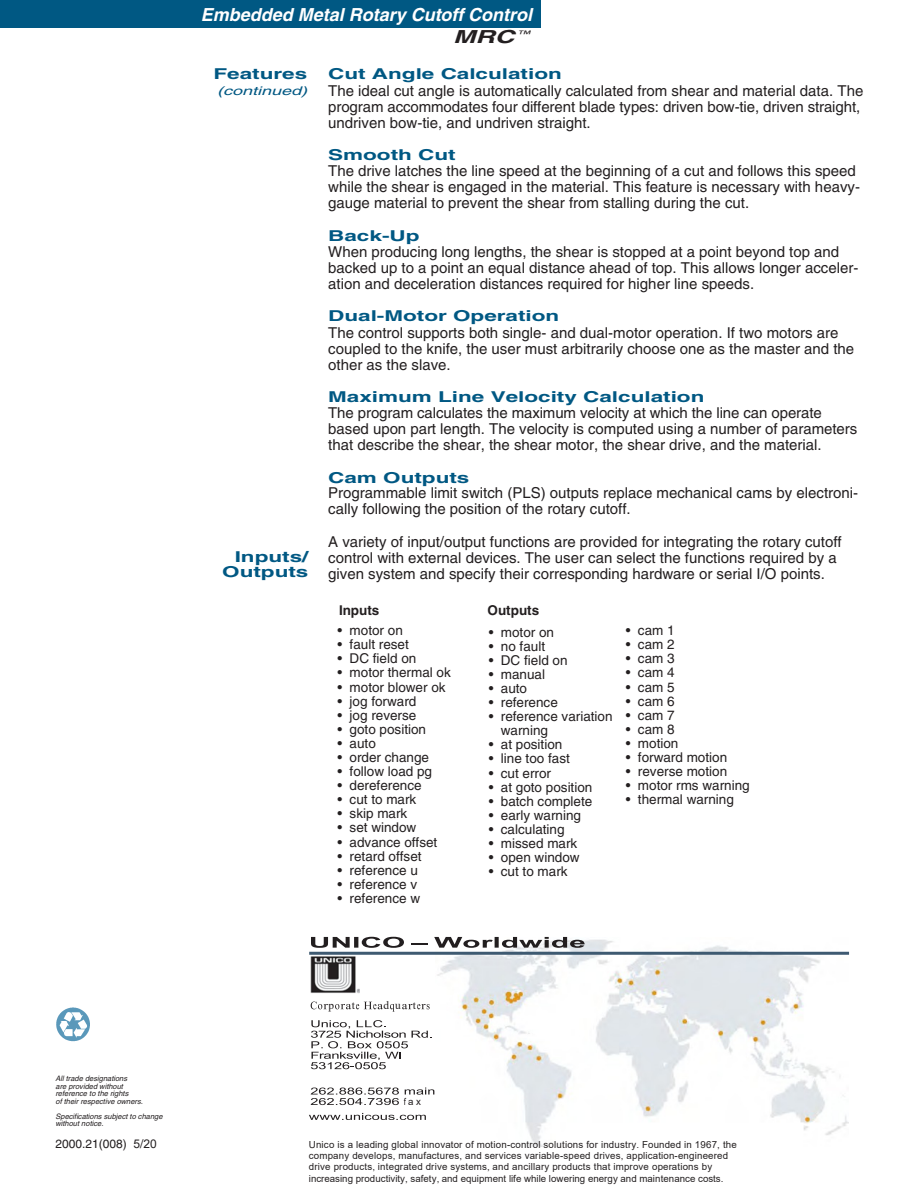
<style>
.page{position:relative;width:918px;height:1188px;background:#fff}
.page>*{position:absolute;margin:0;border:0;box-sizing:border-box;transform-origin:0 0}
.t1{font:italic 700 18px/22.6px "Helvetica";color:#fff;text-align:right}
.t2{font:15px/16px "Helvetica";color:#231f20}
.t3{font:700 15px/15.5px "Helvetica";color:#005883;text-align:right;scale:1.5 1}
.t4{font:13.5px/14px "Helvetica";color:#231f20}
.t5{font:700 13.5px "Helvetica";color:#231f20}
.t6{font:12px "Helvetica";color:#231f20}
.t7{font:italic 12px "Helvetica";color:#005883;scale:1.5 1}
.t8{font:11.4px "Times New Roman";color:#231f20}
.t9{font:9.75px/11.2px "Arial";letter-spacing:.02em;color:#231f20}
.t10{font:italic 7.5px/7.5px "Helvetica";color:#231f20}
.s1{color:#231f20}
.s2{font-family:"Arial"}
</style>
<div class="page">
<div style="left:0;top:0;width:541px;height:28px;background:#005883"></div>
<img style="left:56px;top:1007px;width:34px;height:35px">
<img style="left:751px;top:951px;width:98px;height:184px">
<hr style="left:309px;top:952px;width:540px;height:3px;background:#3e5a71">
<img style="left:309px;top:936px;width:442px;height:211px">
<svg style="left:311px;top:937px;width:93px;height:11px"></svg>
<svg style="left:411px;top:943px;width:17px;height:2px"></svg>
<svg style="left:434px;top:937px;width:151px;height:11px"></svg>
<img style="left:310px;top:956px;width:50px;height:37px">
<svg style="left:311px;top:1002px;width:17px;height:7px"></svg>
<svg style="left:335px;top:1002px;width:48px;height:7px"></svg>
<svg style="left:390px;top:1004px;width:5px;height:8px"></svg>
<svg style="left:402px;top:1004px;width:28px;height:5px"></svg>
<svg style="left:311px;top:1020px;width:120px;height:49px"></svg>
<svg style="left:311px;top:1088px;width:123px;height:17px"></svg>
<svg style="left:309px;top:1113px;width:117px;height:7px"></svg>
<p class="t1" style="left:201px;top:5px;width:333px">Embedded Metal Rotary Cutoff Control<br><span class="s1">MRC</span> <sup>™</sup></p>
<p class="t3" style="left:328px;top:68px;width:157px">Cut Angle Calculation</p>
<p class="t2" style="left:328px;top:84px;width:537px">The ideal cut angle is automatically calculated from shear and material data. The program accommodates four different blade types: driven bow-tie, driven straight, undriven bow-tie, and undriven straight.</p>
<p class="t3" style="left:328px;top:148px;width:86px">Smooth Cut</p>
<p class="t2" style="left:328px;top:165px;width:533px">The drive latches the line speed at the beginning of a cut and follows this speed while the shear is engaged in the material. This feature is necessary with heavy&shy;gauge material to prevent the shear from stalling during the cut.</p>
<p class="t3" style="left:328px;top:229px;width:62px">Back-Up</p>
<p class="t2" style="left:328px;top:245px;width:532px">When producing long lengths, the shear is stopped at a point beyond top and backed up to a point an equal distance ahead of top. This allows longer acceler&shy;ation and deceleration distances required for higher line speeds.</p>
<p class="t3" style="left:328px;top:310px;width:156px">Dual-Motor Operation</p>
<p class="t2" style="left:328px;top:326px;width:527px">The control supports both single- and dual-motor operation. If two motors are coupled to the knife, the user must arbitrarily choose one as the master and the other as the slave.</p>
<p class="t3" style="left:328px;top:390px;width:252px">Maximum Line Velocity Calculation</p>
<p class="t2" style="left:328px;top:406px;width:531px">The program calculates the maximum velocity at which the line can operate based upon part length. The velocity is computed using a number of parameters that describe the shear, the shear motor, the shear drive, and the material.</p>
<p class="t3" style="left:328px;top:471px;width:96px">Cam Outputs</p>
<p class="t2" style="left:328px;top:487px;width:532px">Programmable limit switch (PLS) outputs replace mechanical cams by electroni&shy;cally following the position of the rotary cutoff.</p>
<p class="t2" style="left:328px;top:535px;width:515px">A variety of input/output functions are provided for integrating the rotary cutoff control with external devices. The user can select the functions required by a given system and specify their corresponding hardware or serial I/O points.</p>
<p class="t3" style="left:213px;top:68px;width:64px">Features</p>
<p class="t7" style="left:217px;top:86px;width:62px">(continued)</p>
<p class="t3" style="left:222px;top:550px;width:59px">Inputs/<br>Outputs</p>
<p class="t5" style="left:339px;top:605px;width:42px">Inputs</p>
<p class="t4" style="left:338px;top:625px;width:67px">• motor on</p>
<p class="t4" style="left:338px;top:639px;width:73px">• fault reset</p>
<p class="t4" style="left:338px;top:653px;width:80px">• DC field on</p>
<p class="t4" style="left:338px;top:667px;width:115px">• motor thermal ok</p>
<p class="t4" style="left:338px;top:681px;width:110px">• motor blower ok</p>
<p class="t4" style="left:338px;top:695px;width:80px">• jog forward</p>
<p class="t4" style="left:338px;top:709px;width:80px">• jog reverse</p>
<p class="t4" style="left:338px;top:723px;width:90px">• goto position</p>
<p class="t4" style="left:338px;top:737px;width:40px">• auto</p>
<p class="t4" style="left:338px;top:752px;width:93px">• order change</p>
<p class="t4" style="left:338px;top:766px;width:96px">• follow load pg</p>
<p class="t4" style="left:338px;top:780px;width:86px">• dereference</p>
<p class="t4" style="left:338px;top:794px;width:80px">• cut to mark</p>
<p class="t4" style="left:338px;top:808px;width:71px">• skip mark</p>
<p class="t4" style="left:338px;top:822px;width:80px">• set window</p>
<p class="t4" style="left:338px;top:836px;width:101px">• advance offset</p>
<p class="t4" style="left:338px;top:850px;width:86px">• retard offset</p>
<p class="t4" style="left:338px;top:864px;width:82px">• reference u</p>
<p class="t4" style="left:338px;top:878px;width:81px">• reference v</p>
<p class="t4" style="left:338px;top:893px;width:84px">• reference w</p>
<p class="t5" style="left:488px;top:605px;width:53px">Outputs</p>
<p class="t4" style="left:489px;top:626px;width:67px">• motor on</p>
<p class="t4" style="left:489px;top:640px;width:58px">• no fault</p>
<p class="t4" style="left:489px;top:654px;width:80px">• DC field on</p>
<p class="t4" style="left:489px;top:668px;width:58px">• manual</p>
<p class="t4" style="left:489px;top:683px;width:40px">• auto</p>
<p class="t4" style="left:489px;top:697px;width:71px">• reference</p>
<p class="t4" style="left:501px;top:711px;width:113px;text-indent:-12px">• reference variation warning</p>
<p class="t4" style="left:489px;top:739px;width:75px">• at position</p>
<p class="t4" style="left:489px;top:753px;width:83px">• line too fast</p>
<p class="t4" style="left:489px;top:767px;width:64px">• cut error</p>
<p class="t4" style="left:489px;top:781px;width:105px">• at goto position</p>
<p class="t4" style="left:489px;top:795px;width:105px">• batch complete</p>
<p class="t4" style="left:489px;top:809px;width:94px">• early warning</p>
<p class="t4" style="left:489px;top:824px;width:77px">• calculating</p>
<p class="t4" style="left:489px;top:838px;width:90px">• missed mark</p>
<p class="t4" style="left:489px;top:852px;width:92px">• open window</p>
<p class="t4" style="left:489px;top:866px;width:80px">• cut to mark</p>
<p class="t4" style="left:626px;top:625px;width:50px">• cam 1</p>
<p class="t4" style="left:626px;top:639px;width:50px">• cam 2</p>
<p class="t4" style="left:626px;top:653px;width:50px">• cam 3</p>
<p class="t4" style="left:626px;top:667px;width:50px">• cam 4</p>
<p class="t4" style="left:626px;top:681px;width:50px">• cam 5</p>
<p class="t4" style="left:626px;top:695px;width:50px">• cam 6</p>
<p class="t4" style="left:626px;top:709px;width:50px">• cam 7</p>
<p class="t4" style="left:626px;top:723px;width:50px">• cam 8</p>
<p class="t4" style="left:626px;top:738px;width:54px">• motion</p>
<p class="t4" style="left:626px;top:752px;width:103px">• forward motion</p>
<p class="t4" style="left:626px;top:766px;width:103px">• reverse motion</p>
<p class="t4" style="left:626px;top:780px;width:125px">• motor rms warning</p>
<p class="t4" style="left:626px;top:794px;width:110px">• thermal warning</p>
<p class="t10" style="left:56px;top:1075px;width:89px">All trade designations<br>are provided without reference to the rights<br>of their respective owners.</p>
<p class="t10" style="left:56px;top:1113px;width:109px">Specifications subject to change without notice.</p>
<p class="t6" style="left:56px;top:1139px;width:103px">2000.21(008) <span class="s2">5</span>/<span class="s2">20</span></p>
<p class="t8" style="left:328px;top:997px;width:7px">p</p>
<p class="t8" style="left:352px;top:997px;width:5px">t</p>
<p class="t8" style="left:383px;top:997px;width:34px">du t</p>
<p class="t9" style="left:408px;top:1096px;width:14px">a x</p>
<p class="t9" style="left:309px;top:1139px;width:430px">Unico is a leading global innovator of motion-control solutions for industry. Founded in 1967, the company develops, manufactures, and services variable-speed drives, application-engineered drive products, integrated drive systems, and ancillary products that improve operations by increasing productivity, safety, and equipment life while lowering energy and maintenance costs.</p>
</div>
